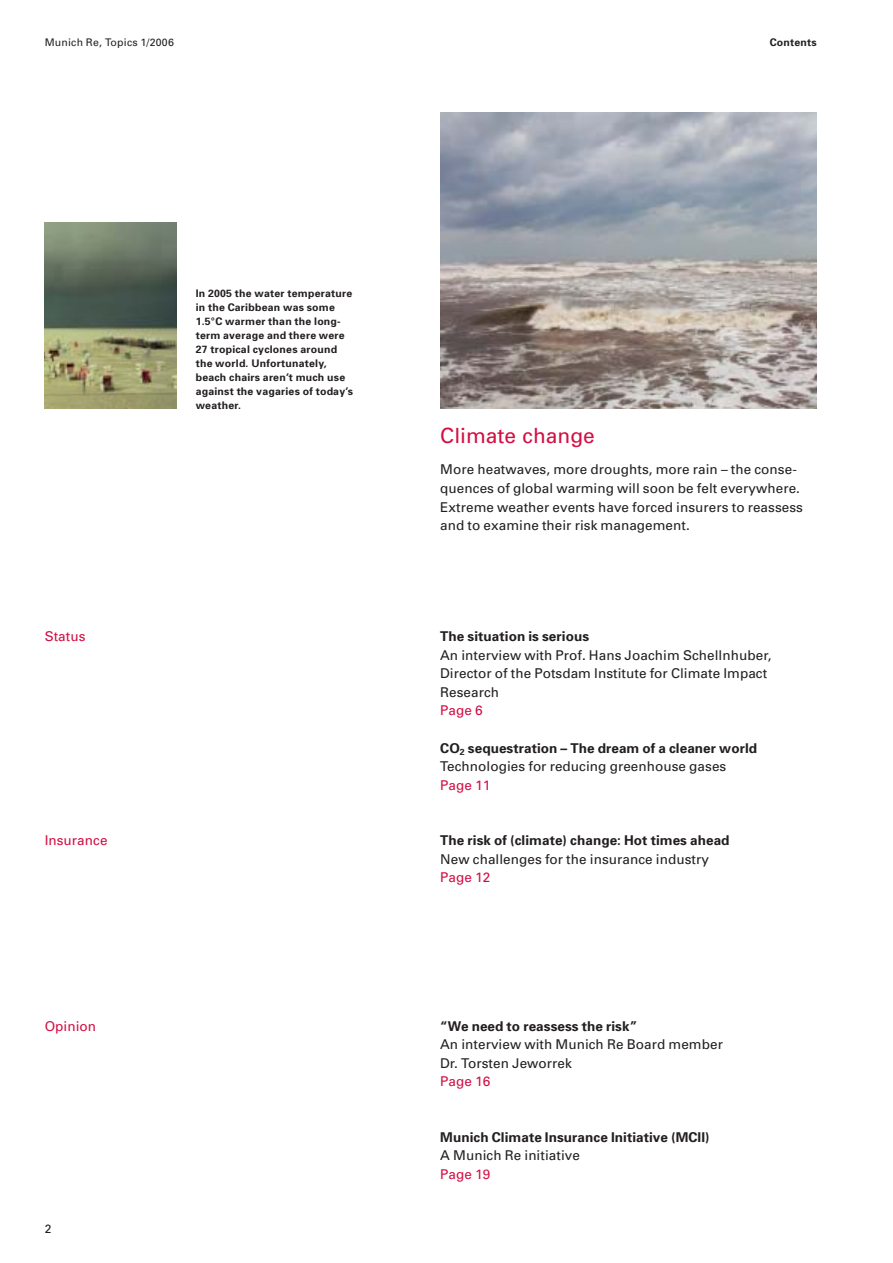
<style>
.page{position:relative;width:893px;height:1263px;background:#fff}
.page>*{position:absolute;margin:0;border:0;box-sizing:border-box;transform-origin:0 0}
.t1{font:21px "MR Univers";color:#d30f44}
.t2{font:13.5px/18.6px "MR Univers";letter-spacing:.005em;color:#231f1f}
.t3{font:700 13.5px/18.6px "MR Univers";letter-spacing:.005em;color:#231f1f}
.t4{font:13.5px "MR Univers";letter-spacing:.005em;color:#d30f44}
.t5{font:12px "MR Univers";color:#231f1f}
.t6{font:700 10.5px/14px "MR Univers";letter-spacing:.02em;color:#231f1f}
.t7{font:10.5px "MR Univers";letter-spacing:.02em;color:#231f1f}
.s1{font-weight:400}
</style>
<div class="page">
<img style="left:440px;top:112px;width:376px;height:297px">
<img style="left:45px;top:223px;width:131px;height:186px">
<p class="t7" style="left:45px;top:38px;width:131px">Munich Re, Topics 1/2006</p>
<p class="t6" style="left:769px;top:36px;width:49px">Contents</p>
<p class="t6" style="left:196px;top:287px;width:159px">In 2005 the water temperature in the Caribbean was some<br>1.5°C warmer than the long&shy;term average and there were<br>27 tropical cyclones around the world. Unfortunately, beach chairs aren’t much use against the vagaries of today’s weather.</p>
<h1 class="t1" style="left:440px;top:428px;width:156px">Climate change</h1>
<p class="t2" style="left:440px;top:461px;width:364px">More heatwaves, more droughts, more rain – the conse&shy;quences of global warming will soon be felt everywhere.<br>Extreme weather events have forced insurers to reassess and to examine their risk management.</p>
<p class="t4" style="left:45px;top:632px;width:42px">Status</p>
<p class="t3" style="left:440px;top:628px;width:150px">The situation is serious</p>
<p class="t2" style="left:440px;top:647px;width:333px">An interview with Prof. Hans Joachim Schellnhuber,<br>Director of the Potsdam Institute for Climate Impact<br>Research</p>
<p class="t4" style="left:440px;top:706px;width:44px">Page 6</p>
<p class="t3" style="left:440px;top:740px;width:318px">CO<sub>2</sub> sequestration – The dream of a cleaner world<br><span class="s1">Technologies for reducing greenhouse gases</span></p>
<p class="t4" style="left:440px;top:780px;width:51px">Page 11</p>
<p class="t4" style="left:45px;top:836px;width:64px">Insurance</p>
<p class="t3" style="left:440px;top:832px;width:291px">The risk of (climate) change: Hot times ahead</p>
<p class="t2" style="left:440px;top:851px;width:270px">New challenges for the insurance industry</p>
<p class="t4" style="left:440px;top:873px;width:51px">Page 12</p>
<p class="t4" style="left:45px;top:1021px;width:53px">Opinion</p>
<p class="t3" style="left:440px;top:1018px;width:198px">“We need to reassess the risk”</p>
<p class="t2" style="left:440px;top:1036px;width:284px">An interview with Munich Re Board member<br>Dr. Torsten Jeworrek</p>
<p class="t4" style="left:440px;top:1077px;width:51px">Page 16</p>
<p class="t5" style="left:45px;top:1225px;width:8px">2</p>
<p class="t3" style="left:440px;top:1129px;width:271px">Munich Climate Insurance Initiative (MCII)</p>
<p class="t2" style="left:440px;top:1147px;width:141px">A Munich Re initiative</p>
<p class="t4" style="left:440px;top:1169px;width:51px">Page 19</p>
</div>
